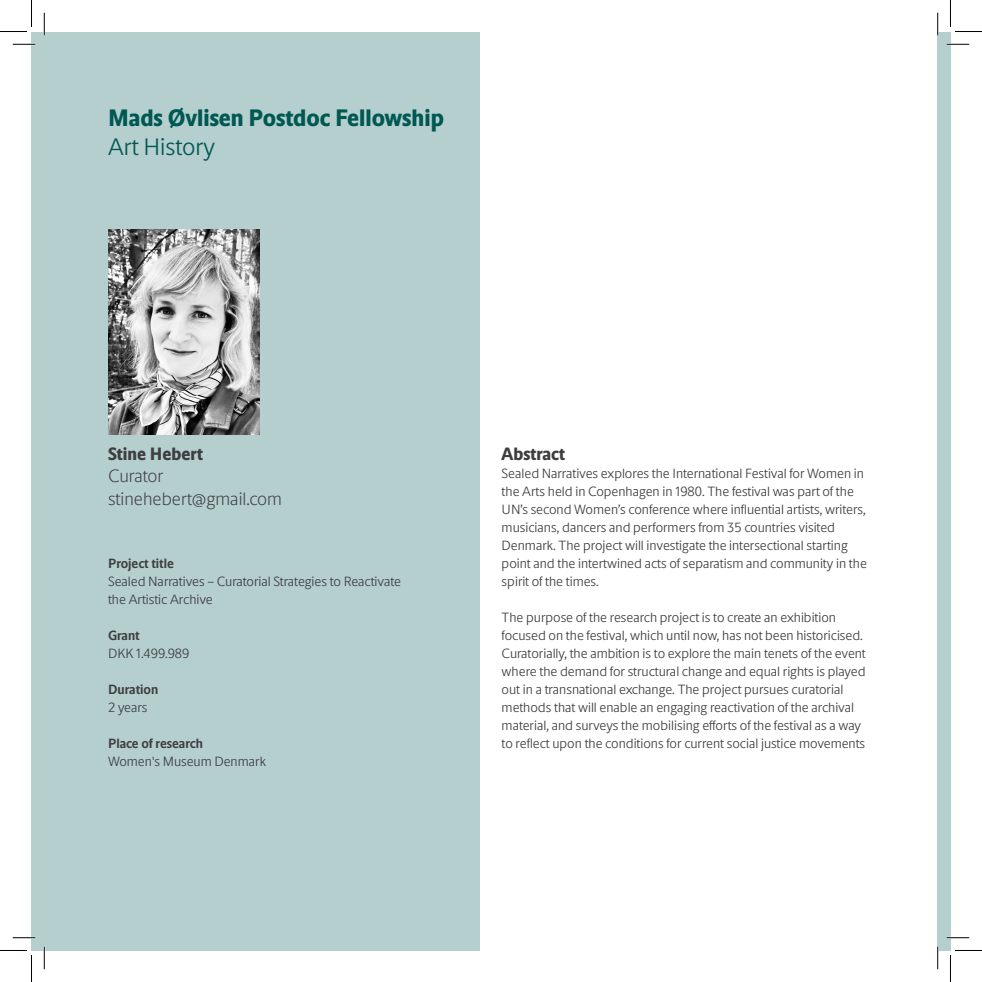
<style>
.page{position:relative;width:982px;height:982px;background:#fff}
.page>*{position:absolute;margin:0;border:0;box-sizing:border-box;transform-origin:0 0}
.t1{font:800 24px "Novo Apply Sans";color:#005853}
.t2{font:300 24px "Novo Apply Sans";color:#005853}
.t3{font:800 18px/22.5px "Novo Apply Sans";color:#3e3e3f}
.t4{font:200 18px "Novo Apply Sans";color:#3e3e3f}
.t5{font:300 13.5px/18px "Novo Apply Sans";color:#3e3e3f}
.t6{font:700 13.5px "Novo Apply Sans";color:#3e3e3f}
.s1{font-weight:200}
</style>
<div class="page">
<div style="left:32px;top:32px;width:448px;height:918px;background:#b5cece"></div>
<div style="left:937px;top:32px;width:13px;height:918px;background:#b5cece"></div>
<img style="left:108px;top:229px;width:151px;height:206px">
<hr style="left:13px;top:43px;width:22px;height:2px;background:#fff">
<hr style="left:946px;top:43px;width:23px;height:2px;background:#fff">
<hr style="left:13px;top:936px;width:22px;height:2px;background:#fff">
<hr style="left:946px;top:936px;width:23px;height:2px;background:#fff">
<hr style="left:43px;top:13px;width:2px;height:22px;background:#fff">
<hr style="left:43px;top:946px;width:2px;height:23px;background:#fff">
<svg style="left:13px;top:44px;width:22px;height:1px"></svg>
<svg style="left:946px;top:44px;width:23px;height:1px"></svg>
<svg style="left:13px;top:937px;width:22px;height:1px"></svg>
<svg style="left:946px;top:937px;width:23px;height:1px"></svg>
<svg style="left:44px;top:13px;width:1px;height:22px"></svg>
<svg style="left:44px;top:946px;width:1px;height:23px"></svg>
<svg style="left:937px;top:13px;width:1px;height:22px"></svg>
<svg style="left:937px;top:946px;width:1px;height:23px"></svg>
<svg style="left:0;top:0;width:32px;height:32px"></svg>
<svg style="left:0;top:950px;width:32px;height:31px"></svg>
<svg style="left:950px;top:0;width:31px;height:32px"></svg>
<svg style="left:950px;top:950px;width:31px;height:31px"></svg>
<p class="t1" style="left:108px;top:100px;width:337px">Mads Øvlisen Postdoc Fellowship</p>
<p class="t2" style="left:108px;top:130px;width:109px">Art History</p>
<p class="t3" style="left:108px;top:441px;width:96px">Stine Hebert<br><span class="s1">Curator</span></p>
<p class="t4" style="left:108px;top:486px;width:175px">stinehebert@gmail.com</p>
<p class="t6" style="left:108px;top:553px;width:67px">Project title</p>
<p class="t5" style="left:108px;top:571px;width:294px">Sealed Narratives – Curatorial Strategies to Reactivate the Artistic Archive</p>
<p class="t6" style="left:108px;top:625px;width:33px">Grant</p>
<p class="t5" style="left:108px;top:643px;width:83px">DKK 1.499.989</p>
<p class="t6" style="left:108px;top:679px;width:52px">Duration</p>
<p class="t5" style="left:108px;top:697px;width:41px">2 years</p>
<p class="t6" style="left:108px;top:733px;width:96px">Place of research</p>
<p class="t5" style="left:108px;top:751px;width:159px">Women's Museum Denmark</p>
<p class="t3" style="left:501px;top:441px;width:65px">Abstract</p>
<p class="t5" style="left:501px;top:463px;width:367px">Sealed Narratives explores the International Festival for Women in the Arts held in Copenhagen in 1980. The festival was part of the UN’s second Women’s conference where influential artists, writers, musicians, dancers and performers from 35 countries visited Denmark. The project will investigate the intersectional starting point and the intertwined acts of separatism and community in the spirit of the times.</p>
<p class="t5" style="left:501px;top:607px;width:365px">The purpose of the research project is to create an exhibition focused on the festival, which until now, has not been historicised.<br>Curatorially, the ambition is to explore the main tenets of the event where the demand for structural change and equal rights is played out in a transnational exchange. The project pursues curatorial methods that will enable an engaging reactivation of the archival material, and surveys the mobilising efforts of the festival as a way to reflect upon the conditions for current social justice movements</p>
</div>
